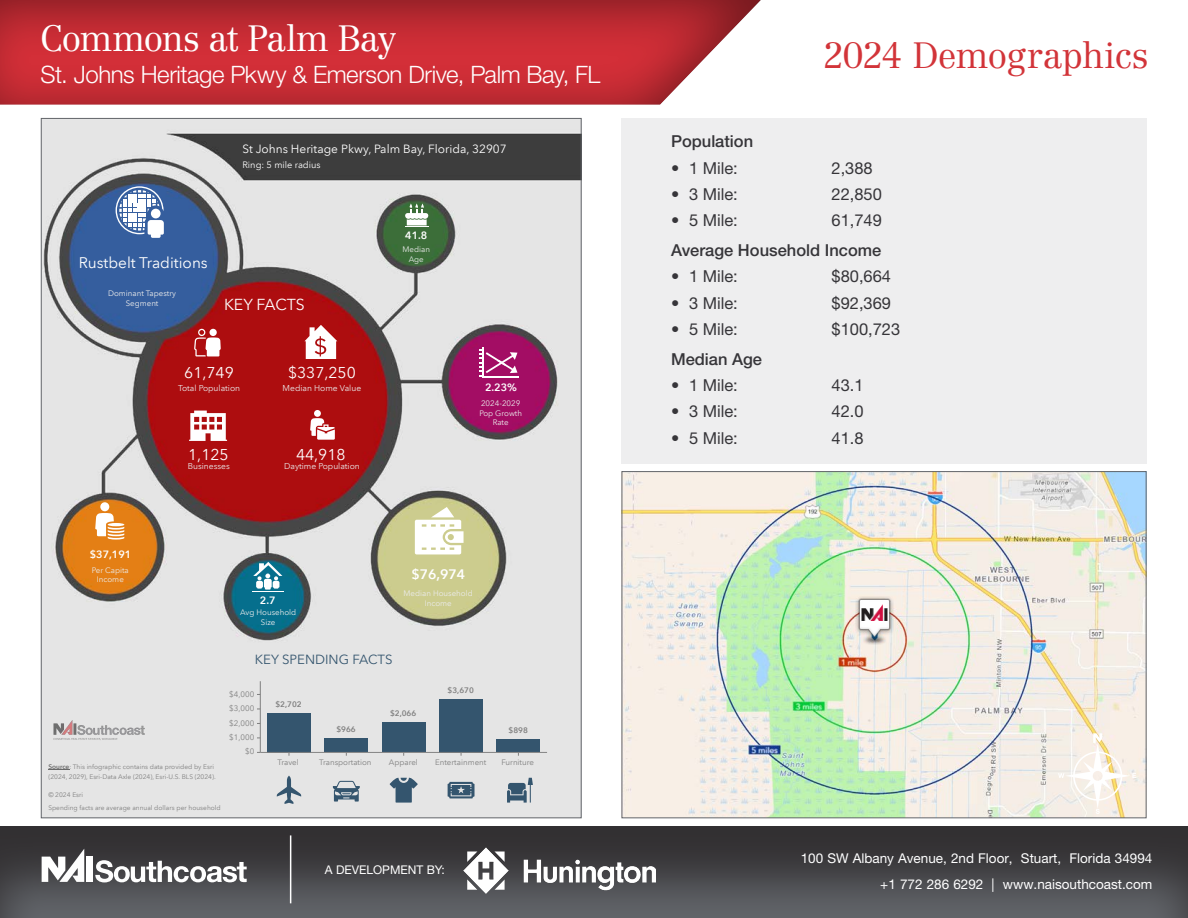
<style>
.page{position:relative;width:1188px;height:918px;background:#fff}
.page>*{position:absolute;margin:0;border:0;box-sizing:border-box;transform-origin:0 0}
.t1{font:300 36px "Centennial LT Std";letter-spacing:-.045em;color:#fff}
.t2{font:300 36px "Centennial LT Std";letter-spacing:-.025em;color:#d23439}
.t3{font:300 24px "Helvetica Neue LT Std";letter-spacing:-.015em;color:#fff}
.t4{font:16.5px "Helvetica Neue LT Std";color:#363539}
.t5{font:500 16.5px "Helvetica Neue LT Std";color:#363539}
.t6{font:15.9px "Avenir Next LT Pro";letter-spacing:-.005em;color:#fff}
.t7{font:15.75px "Avenir Next LT Pro";color:#fff}
.t8{font:15.45px "Avenir Next LT Pro";color:#fff}
.t9{font:600 13.8px "Avenir Next LT Pro";color:#fff}
.t10{font:13.5px "Helvetica Neue LT Std";color:#fff}
.t11{font:13.2px "Avenir Next LT Pro";color:#34556e}
.t12{font:12px "Helvetica Neue LT Std";color:#fff}
.t13{font:11.85px "Avenir Next LT Pro";color:#fff}
.t14{font:600 10.65px "Avenir Next LT Pro";color:#fff}
.t15{font:9.3px "Avenir Next LT Pro";color:#fff}
.t16{font:8.55px "Avenir Next LT Pro";color:#ebebeb}
.t17{font:7.95px/9.6px "Avenir Next LT Pro";color:#ebebeb;text-align:center}
.t18{font:7.95px "Avenir Next LT Pro";color:#808080}
.t19{font:600 7.95px "Avenir Next LT Pro";color:#808080}
.t20{font:6.6px/10.6px "Avenir Next LT Pro";color:#808080}
.s1{font-weight:600;color:#696969}
</style>
<div class="page">
<div style="left:0;top:0;width:762px;height:106px;background:#231f20;opacity:.51"></div>
<div style="left:621px;top:118px;width:526px;height:345px;background:#eeeeef"></div>
<img style="left:43px;top:120px;width:537px;height:696px">
<svg style="left:116px;top:186px;width:48px;height:52px"></svg>
<svg style="left:194px;top:329px;width:27px;height:27px"></svg>
<div style="left:209px;top:329px;width:8px;height:7px;background:#fff;border-radius:50%"></div>
<svg style="left:304px;top:325px;width:33px;height:34px"></svg>
<svg style="left:189px;top:411px;width:38px;height:30px"></svg>
<div style="left:314px;top:410px;width:7px;height:7px;background:#fff;border-radius:50%"></div>
<svg style="left:310px;top:418px;width:25px;height:22px"></svg>
<svg style="left:405px;top:203px;width:23px;height:24px"></svg>
<hr style="left:482px;top:376px;width:36px;height:2px;background:#fff">
<svg style="left:479px;top:349px;width:38px;height:27px"></svg>
<hr style="left:482px;top:347px;width:1px;height:31px;background:#fff">
<svg style="left:415px;top:507px;width:49px;height:47px"></svg>
<hr style="left:252px;top:591px;width:31px;height:1px;background:#fff">
<svg style="left:253px;top:562px;width:29px;height:28px"></svg>
<div style="left:100px;top:502px;width:9px;height:9px;background:#fff;border-radius:50%"></div>
<svg style="left:95px;top:513px;width:29px;height:27px"></svg>
<hr style="left:108px;top:523px;width:16px;height:3px;background:#fff;border-radius:50%">
<div style="left:267px;top:713px;width:44px;height:39px;background:#34556e"></div>
<div style="left:325px;top:738px;width:43px;height:14px;background:#34556e"></div>
<div style="left:382px;top:722px;width:43px;height:30px;background:#34556e"></div>
<div style="left:440px;top:699px;width:43px;height:53px;background:#34556e"></div>
<div style="left:497px;top:739px;width:43px;height:13px;background:#34556e"></div>
<hr style="left:260px;top:752px;width:287px;height:1px;background:#808080">
<hr style="left:260px;top:681px;width:1px;height:71px;background:#808080">
<svg style="left:277px;top:776px;width:24px;height:28px"></svg>
<svg style="left:333px;top:781px;width:27px;height:21px"></svg>
<svg style="left:390px;top:778px;width:28px;height:25px"></svg>
<svg style="left:448px;top:782px;width:27px;height:16px"></svg>
<svg style="left:507px;top:778px;width:26px;height:25px"></svg>
<img style="left:48px;top:716px;width:134px;height:27px">
<svg style="left:48px;top:769px;width:21px;height:1px"></svg>
<img style="left:624px;top:473px;width:521px;height:343px">
<svg style="left:1058px;top:733px;width:78px;height:81px"></svg>
<img style="left:856px;top:597px;width:38px;height:48px">
<div style="left:0;top:824px;width:1188px;height:94px;background:#231f20;opacity:.75"></div>
<div style="left:87px;top:857px;width:6px;height:25px;background:#fff"></div>
<svg style="left:42px;top:849px;width:42px;height:33px"></svg>
<svg style="left:95px;top:860px;width:152px;height:22px"></svg>
<img style="left:463px;top:847px;width:192px;height:46px">
<hr style="left:290px;top:835px;width:1px;height:68px;background:#fff">
<p class="t1" style="left:40px;top:17px;width:358px">Commons at Palm Bay</p>
<p class="t3" style="left:40px;top:59px;width:561px">St. Johns Heritage Pkwy &amp; Emerson Drive, Palm Bay, FL</p>
<h3 class="t13" style="left:242px;top:142px;width:266px">St Johns Heritage Pkwy, Palm Bay, Florida, 32907</h3>
<h3 class="t15" style="left:242px;top:159px;width:80px">Ring: 5 mile radius</h3>
<h3 class="t8" style="left:79px;top:254px;width:130px">Rustbelt Traditions</h3>
<p class="t17" style="left:108px;top:289px;width:70px">Dominant Tapestry<br>Segment</p>
<h3 class="t6" style="left:224px;top:295px;width:82px">KEY FACTS</h3>
<h3 class="t7" style="left:184px;top:363px;width:51px">61,749</h3>
<p class="t16" style="left:178px;top:383px;width:64px">Total Population</p>
<h3 class="t7" style="left:188px;top:445px;width:42px">1,125</h3>
<p class="t16" style="left:188px;top:461px;width:44px">Businesses</p>
<h3 class="t7" style="left:288px;top:363px;width:69px">$337,250</h3>
<p class="t16" style="left:283px;top:383px;width:80px">Median Home Value</p>
<h3 class="t7" style="left:296px;top:445px;width:51px">44,918</h3>
<p class="t16" style="left:284px;top:461px;width:77px">Daytime Population</p>
<h3 class="t14" style="left:405px;top:228px;width:24px">41.8</h3>
<p class="t17" style="left:403px;top:245px;width:29px">Median<br>Age</p>
<h3 class="t14" style="left:485px;top:381px;width:34px">2.23%</h3>
<p class="t17" style="left:479px;top:399px;width:44px">2024-2029<br>Pop Growth<br>Rate</p>
<h3 class="t14" style="left:90px;top:548px;width:43px">$37,191</h3>
<p class="t17" style="left:92px;top:565px;width:39px">Per Capita<br>Income</p>
<h3 class="t9" style="left:411px;top:566px;width:55px">$76,974</h3>
<p class="t17" style="left:404px;top:589px;width:71px">Median Household</p>
<h3 class="t14" style="left:260px;top:593px;width:17px">2.7</h3>
<p class="t17" style="left:425px;top:598px;width:29px">Income</p>
<p class="t17" style="left:240px;top:608px;width:58px">Avg Household<br>Size</p>
<p class="t20" style="left:48px;top:761px;width:169px"><span class="s1">Source</span>: This infographic contains data provided by Esri (2024, 2029), Esri-Data Axle (2024), Esri-U.S. BLS (2024).</p>
<p class="t20" style="left:48px;top:789px;width:174px;line-height:12.6px">© 2024 Esri<br>Spending facts are average annual dollars per household</p>
<h3 class="t11" style="left:255px;top:652px;width:139px">KEY SPENDING FACTS</h3>
<p class="t18" style="left:229px;top:689px;width:27px">$4,000</p>
<p class="t19" style="left:448px;top:686px;width:28px">$3,670</p>
<p class="t18" style="left:229px;top:704px;width:27px">$3,000</p>
<p class="t18" style="left:229px;top:718px;width:27px">$2,000</p>
<p class="t18" style="left:229px;top:732px;width:27px">$1,000</p>
<p class="t18" style="left:245px;top:747px;width:11px">$0</p>
<p class="t19" style="left:275px;top:700px;width:28px">$2,702</p>
<p class="t19" style="left:390px;top:709px;width:28px">$2,066</p>
<p class="t19" style="left:336px;top:725px;width:21px">$966</p>
<p class="t19" style="left:509px;top:725px;width:21px">$898</p>
<p class="t18" style="left:278px;top:758px;width:23px">Travel</p>
<p class="t18" style="left:319px;top:758px;width:54px">Transportation</p>
<p class="t18" style="left:389px;top:758px;width:31px">Apparel</p>
<p class="t18" style="left:435px;top:758px;width:53px">Entertainment</p>
<p class="t18" style="left:501px;top:758px;width:34px">Furniture</p>
<p class="t12" style="left:325px;top:863px;width:122px">A DEVELOPMENT BY:</p>
<p class="t2" style="left:822px;top:34px;width:327px">2024 Demographics</p>
<p class="t5" style="left:671px;top:132px;width:84px">Population</p>
<p class="t4" style="left:671px;top:158px;width:68px">• 1 Mile:</p>
<p class="t4" style="left:832px;top:158px;width:43px">2,388</p>
<p class="t4" style="left:671px;top:184px;width:68px">• 3 Mile:</p>
<p class="t4" style="left:832px;top:184px;width:52px">22,850</p>
<p class="t4" style="left:671px;top:210px;width:68px">• 5 Mile:</p>
<p class="t4" style="left:832px;top:210px;width:52px">61,749</p>
<p class="t5" style="left:671px;top:240px;width:212px">Average Household Income</p>
<p class="t4" style="left:671px;top:267px;width:68px">• 1 Mile:</p>
<p class="t4" style="left:832px;top:267px;width:61px">$80,664</p>
<p class="t4" style="left:671px;top:293px;width:68px">• 3 Mile:</p>
<p class="t4" style="left:832px;top:293px;width:61px">$92,369</p>
<p class="t4" style="left:671px;top:319px;width:68px">• 5 Mile:</p>
<p class="t4" style="left:832px;top:319px;width:70px">$100,723</p>
<p class="t5" style="left:671px;top:349px;width:93px">Median Age</p>
<p class="t4" style="left:671px;top:375px;width:68px">• 1 Mile:</p>
<p class="t4" style="left:832px;top:375px;width:34px">43.1</p>
<p class="t4" style="left:671px;top:402px;width:68px">• 3 Mile:</p>
<p class="t4" style="left:832px;top:402px;width:34px">42.0</p>
<p class="t4" style="left:671px;top:428px;width:68px">• 5 Mile:</p>
<p class="t4" style="left:832px;top:428px;width:34px">41.8</p>
<p class="t10" style="left:801px;top:850px;width:353px">100 SW Albany Avenue, 2nd Floor, Stuart, Florida 34994</p>
<p class="t10" style="left:880px;top:876px;width:274px">+1 772 286 6292 | www.naisouthcoast.com</p>
</div>
